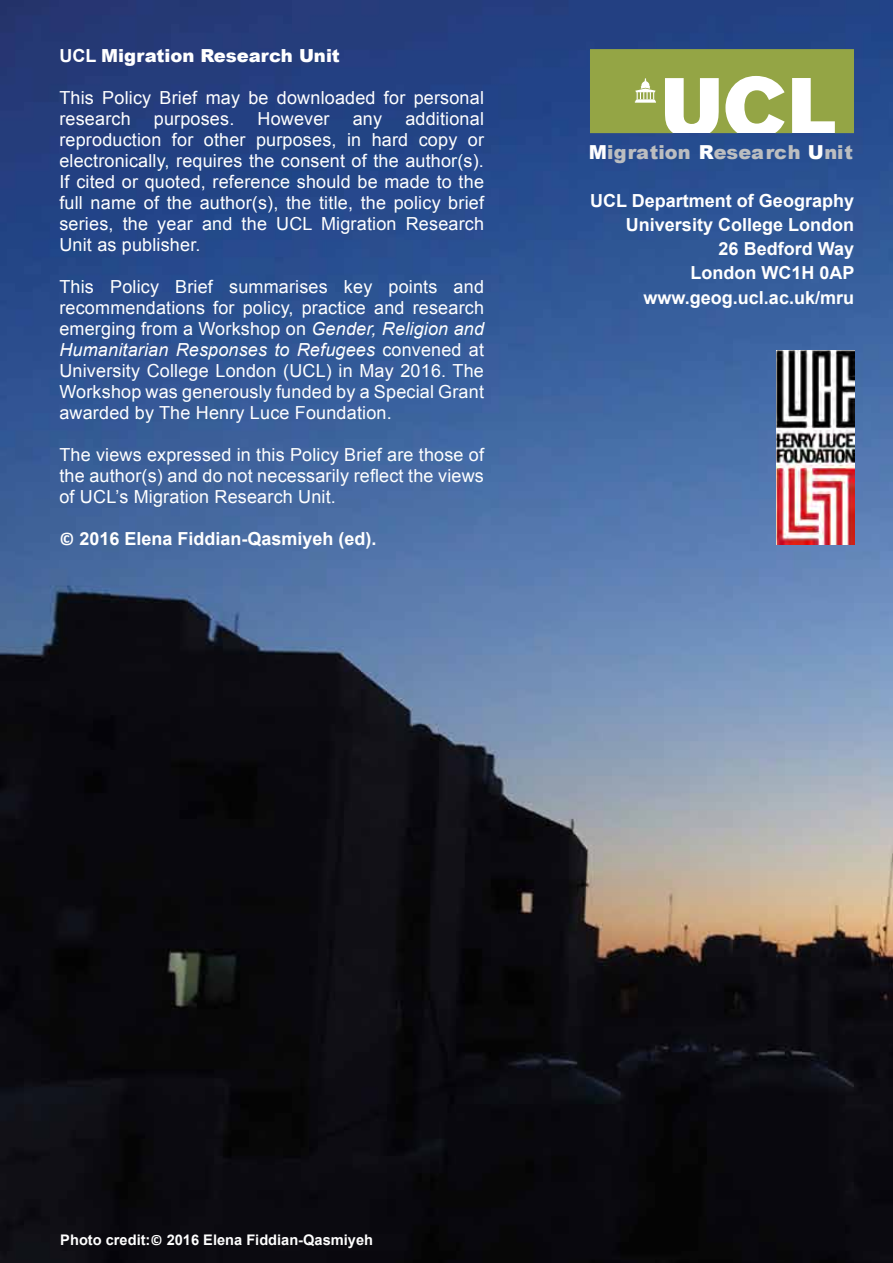
<style>
.page{position:relative;width:893px;height:1263px;background:#fff}
.page>*{position:absolute;margin:0;border:0;box-sizing:border-box;transform-origin:0 0}
.t1{font:900 19.2px "Arial";color:#bcbec0}
.t2{font:18px/21px "Arial";letter-spacing:.01em;color:#fff;text-align:justify}
.t3{font:700 18px "Arial";color:#fff}
.t4{font:900 18px "Arial";color:#fff}
.t5{font:700 14.55px "Arial";color:#fff}
.s1{font-weight:700}
.s2{font-style:italic}
.s3{font-family:"Calibri"}
.s4{color:#fff}
</style>
<div class="page">
<img style="left:0;top:0;width:893px;height:1263px">
<svg style="left:590px;top:49px;width:264px;height:84px"></svg>
<img style="left:776px;top:351px;width:78px;height:194px">
<p class="t4" style="left:59px;top:43px;width:282px"><span class="s1">UCL</span> Migration Research Unit</p>
<p class="t2" style="left:59px;top:88px;width:426px">This Policy Brief may be downloaded for personal research</p>
<p class="t2" style="left:59px;top:109px;width:426px;text-indent:346px">additional reproduction for other purposes, in hard copy or electronically, requires the consent of the author(s).<br>If cited or quoted, reference should be made to the full name of the author(s), the title, the policy brief series, the year and the UCL Migration Research Unit as publisher.</p>
<p class="t2" style="left:59px;top:277px;width:426px">This Policy Brief summarises key points and recommendations for policy, practice and research emerging from a Workshop on <span class="s2">Gender, Religion and Humanitarian Responses to Refugees</span> convened at University College London (UCL) in May 2016. The Workshop was generously funded by a Special Grant awarded by The Henry Luce Foundation.</p>
<p class="t2" style="left:59px;top:445px;width:426px">The views expressed in this Policy Brief are those of the author(s) and do not necessarily reflect the views of UCL’s Migration Research Unit.</p>
<p class="t3" style="left:59px;top:527px;width:319px"><span class="s3">©</span> 2016 Elena Fiddian-Qasmiyeh (ed).</p>
<p class="t2" style="left:154px;top:109px;width:82px">purposes.</p>
<p class="t2" style="left:258px;top:109px;width:74px">However</p>
<p class="t2" style="left:353px;top:109px;width:31px">any</p>
<p class="t1" style="left:589px;top:138px;width:266px"><span class="s4">M</span>igration <span class="s4">R</span>esearch <span class="s4">U</span>nit</p>
<p class="t3" style="left:590px;top:188px;width:265px">UCL Department of Geography</p>
<p class="t3" style="left:626px;top:212px;width:230px">University College London</p>
<p class="t3" style="left:719px;top:236px;width:137px">26 Bedford Way</p>
<p class="t3" style="left:690px;top:260px;width:165px">London WC1H 0AP</p>
<p class="t3" style="left:644px;top:285px;width:212px">www.geog.ucl.ac.uk/mru</p>
<p class="t5" style="left:60px;top:1230px;width:314px">Photo credit:<span class="s3">©</span> 2016 Elena Fiddian-Qasmiyeh</p>
</div>
